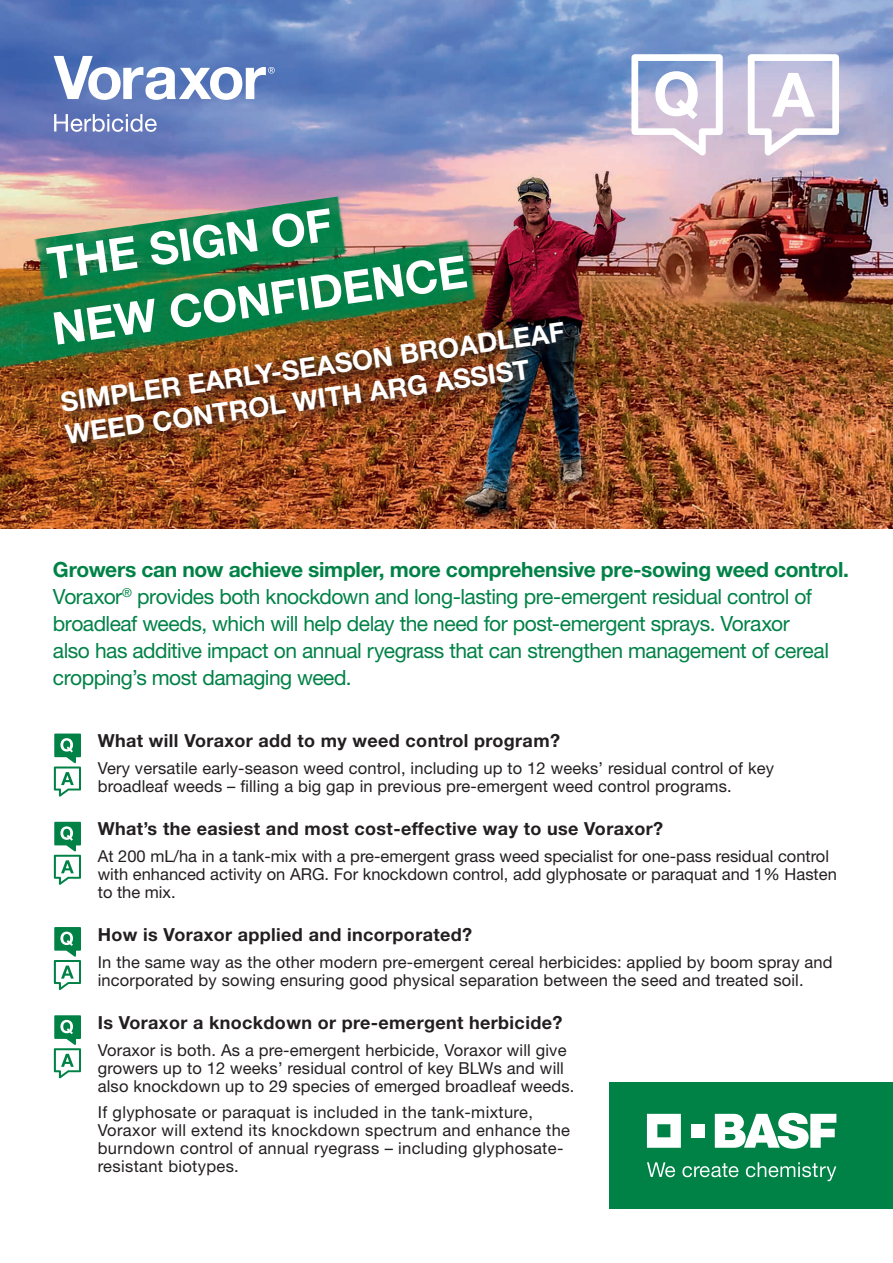
<style>
.page{position:relative;width:893px;height:1263px;background:#fff}
.page>*{position:absolute;margin:0;border:0;box-sizing:border-box;transform-origin:0 0}
.t1{font:700 45px/65.1px "Helvetica Neue LT Std";color:#fff}
.t2{font:700 27px/32.4px "Helvetica Neue LT Std";color:#fff}
.t3{font:21px/27px "Helvetica Neue LT Std";letter-spacing:-.025em;color:#008247}
.t4{font:700 18px "Helvetica Neue LT Std";letter-spacing:.02em;color:#231f20}
.t5{font:16.5px/18px "Helvetica Neue LT Std";letter-spacing:.01em;color:#231f20}
.s1{font-weight:700}
</style>
<div class="page">
<img style="left:0;top:0;width:893px;height:528px">
<svg style="left:748px;top:54px;width:91px;height:101px"></svg>
<svg style="left:631px;top:54px;width:92px;height:101px"></svg>
<svg style="left:54px;top:733px;width:27px;height:64px"></svg>
<svg style="left:54px;top:822px;width:27px;height:63px"></svg>
<svg style="left:54px;top:927px;width:27px;height:63px"></svg>
<svg style="left:54px;top:1015px;width:27px;height:63px"></svg>
<svg style="left:54px;top:114px;width:103px;height:18px"></svg>
<svg style="left:54px;top:56px;width:221px;height:44px"></svg>
<img style="left:33px;top:196px;width:318px;height:41px">
<img style="left:0;top:237px;width:485px;height:140px">
<div style="left:610px;top:1082px;width:283px;height:126px;background:#008247"></div>
<svg style="left:647px;top:1114px;width:34px;height:34px"></svg>
<div style="left:691px;top:1124px;width:13px;height:13px;background:#fff"></div>
<svg style="left:715px;top:1113px;width:121px;height:36px"></svg>
<svg style="left:647px;top:1162px;width:28px;height:15px"></svg>
<svg style="left:682px;top:1163px;width:56px;height:14px"></svg>
<svg style="left:746px;top:1162px;width:90px;height:19px"></svg>
<div style="left:57px;top:318px;width:519px;height:138px;background:#231f20;opacity:.75"></div>
<h1 class="t1" style="left:39px;top:231px;width:420px;rotate:-8deg">THE SIGN OF<br>NEW CONFIDENCE</h1>
<h2 class="t2" style="left:59px;top:386px;width:510px;rotate:-8deg">SIMPLER EARLY-SEASON BROADLEAF<br>WEED CONTROL WITH ARG ASSIST</h2>
<p class="t3" style="left:53px;top:556px;width:797px"><span class="s1">Growers can now achieve simpler, more comprehensive pre-sowing weed control.<br></span>Voraxor<sup>®</sup> provides both knockdown and long-lasting pre-emergent residual control of broadleaf weeds, which will help delay the need for post-emergent sprays. Voraxor<br>also has additive impact on annual ryegrass that can strengthen management of cereal cropping’s most damaging weed.</p>
<p class="t4" style="left:98px;top:730px;width:464px">What will Voraxor add to my weed control program?</p>
<p class="t5" style="left:98px;top:759px;width:678px">Very versatile early-season weed control, including up to 12 weeks’ residual control of key broadleaf weeds – filling a big gap in previous pre-emergent weed control programs.</p>
<p class="t4" style="left:98px;top:818px;width:567px">What’s the easiest and most cost-effective way to use Voraxor?</p>
<p class="t5" style="left:98px;top:847px;width:740px">At 200 mL/ha in a tank-mix with a pre-emergent grass weed specialist for one-pass residual control with enhanced activity on ARG. For knockdown control, add glyphosate or paraquat and 1% Hasten to the mix.</p>
<p class="t4" style="left:98px;top:924px;width:376px">How is Voraxor applied and incorporated?</p>
<p class="t5" style="left:98px;top:953px;width:736px">In the same way as the other modern pre-emergent cereal herbicides: applied by boom spray and incorporated by sowing ensuring good physical separation between the seed and treated soil.</p>
<p class="t4" style="left:98px;top:1012px;width:466px">Is Voraxor a knockdown or pre-emergent herbicide?</p>
<p class="t5" style="left:98px;top:1041px;width:478px">Voraxor is both. As a pre-emergent herbicide, Voraxor will give growers up to 12 weeks’ residual control of key BLWs and will also knockdown up to 29 species of emerged broadleaf weeds.</p>
<p class="t5" style="left:98px;top:1103px;width:474px">If glyphosate or paraquat is included in the tank-mixture, Voraxor will extend its knockdown spectrum and enhance the burndown control of annual ryegrass – including glyphosate&shy;resistant biotypes.</p>
</div>
